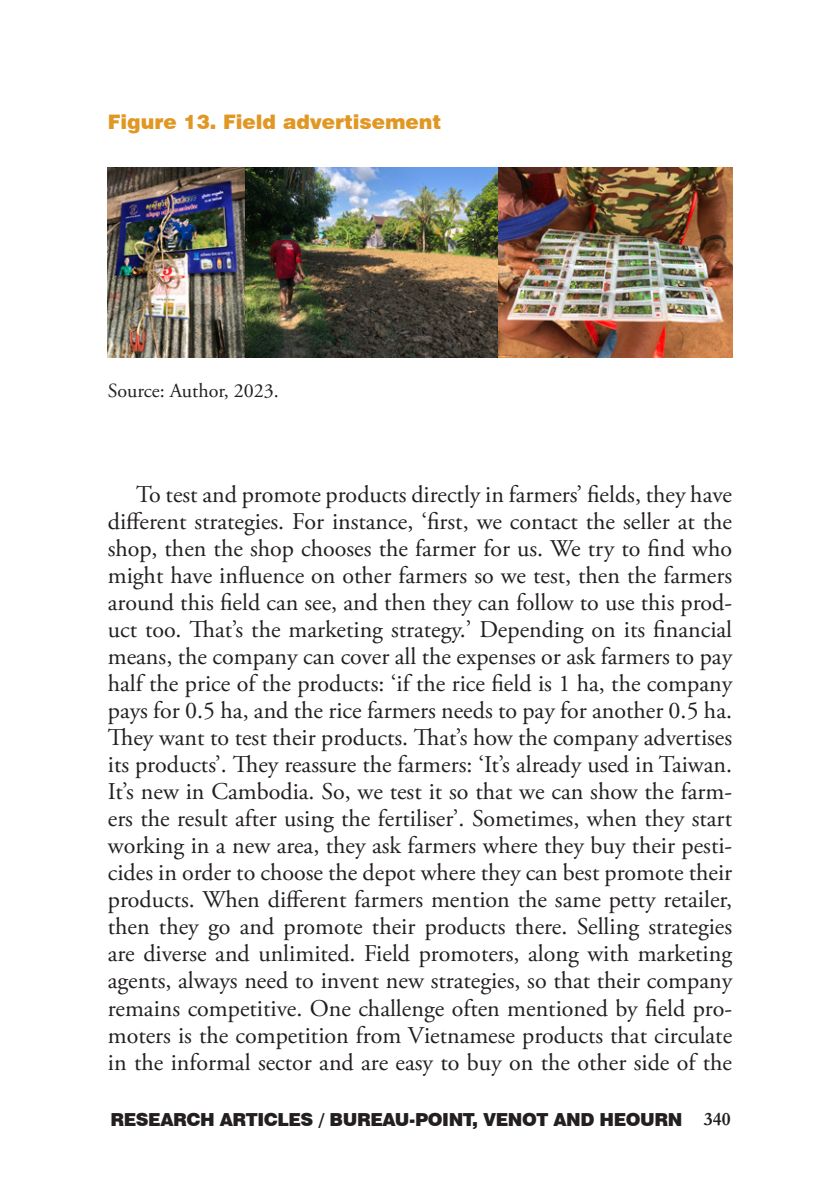
<style>
.page{position:relative;width:840px;height:1191px;background:#fff}
.page>*{position:absolute;margin:0;border:0;box-sizing:border-box;transform-origin:0 0}
.paragrafo-base{font:24px/27px "Adobe Garamond Pro";color:#231f20;text-align:justify}
.figure_caption{font:900 20px "Swiss 721 BT";color:#e09723}
.source{font:20px "Adobe Garamond Pro";color:#231f20}
.t1{font:900 18px "Swiss 721 BT";letter-spacing:-.025em;color:#231f20}
.s1{font-family:"Garamond";font-weight:700;font-size:19px}
</style>
<div class="page">
<img style="left:108px;top:167px;width:623px;height:191px">
<p class="figure_caption" style="left:108px;top:109px;width:335px">Figure 13. Field advertisement</p>
<p class="source" style="left:108px;top:379px;width:172px">Source: Author, 2023.</p>
<p class="paragrafo-base" style="left:108px;top:482px;width:625px;text-indent:28px">To test and promote products directly in farmers’ fields, they have different strategies. For instance, ‘first, we contact the seller at the shop, then the shop chooses the farmer for us. We try to find who might have influence on other farmers so we test, then the farmers around this field can see, and then they can follow to use this prod&shy;uct too. That’s the marketing strategy.’ Depending on its financial means, the company can cover all the expenses or ask farmers to pay half the price of the products: ‘if the rice field is 1 ha, the company pays for 0.5 ha, and the rice farmers needs to pay for another 0.5 ha.<br>They want to test their products. That’s how the company advertises its products’. They reassure the farmers: ‘It’s already used in Taiwan.<br>It’s new in Cambodia. So, we test it so that we can show the farm&shy;ers the result after using the fertiliser’. Sometimes, when they start working in a new area, they ask farmers where they buy their pesti&shy;cides in order to choose the depot where they can best promote their products. When different farmers mention the same petty retailer, then they go and promote their products there. Selling strategies are diverse and unlimited. Field promoters, along with marketing agents, always need to invent new strategies, so that their company remains competitive. One challenge often mentioned by field pro&shy;moters is the competition from Vietnamese products that circulate in the informal sector and are easy to buy on the other side of the</p>
<p class="t1" style="left:110px;top:1108px;width:621px">RESEARCH ARTICLES / BUREAU-POINT, VENOT AND HEOURN <span class="s1">340</span></p>
</div>
